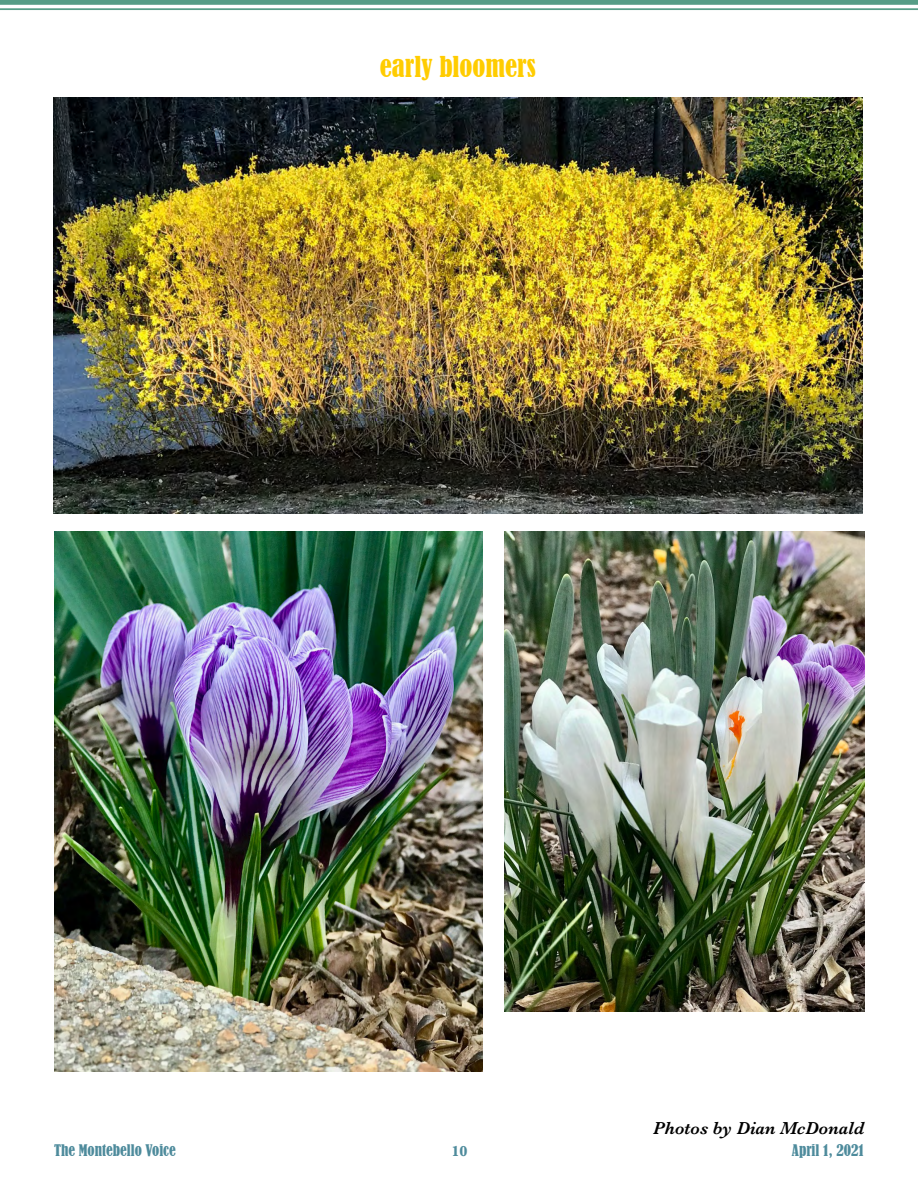
<style>
.page{position:relative;width:918px;height:1188px;background:#fff}
.page>*{position:absolute;margin:0;border:0;box-sizing:border-box;transform-origin:0 0}
.t1{font:condensed 27px "Bernard";color:#fc0}
.t2{font:italic 600 18px "Baskerville";color:#000}
.t3{font:condensed 15px "Bernard";color:#4e8b9c}
.t4{font:700 15px "Baskerville";color:#4e8b9c}
</style>
<div class="page">
<div style="left:0;top:0;width:918px;height:5px;background:#569d86"></div>
<hr style="left:0;top:8px;width:918px;height:2px;background:#569d86">
<img style="left:53px;top:97px;width:810px;height:417px">
<img style="left:54px;top:532px;width:428px;height:540px">
<img style="left:504px;top:532px;width:360px;height:480px">
<h1 class="t1" style="left:380px;top:51px;width:157px">early bloomers</h1>
<p class="t2" style="left:653px;top:1116px;width:213px">Photos by Dian McDonald</p>
<p class="t3" style="left:54px;top:1141px;width:123px">The Montebello Voice</p>
<p class="t4" style="left:452px;top:1140px;width:18px">10</p>
<p class="t3" style="left:792px;top:1141px;width:74px">April 1, 2021</p>
</div>
